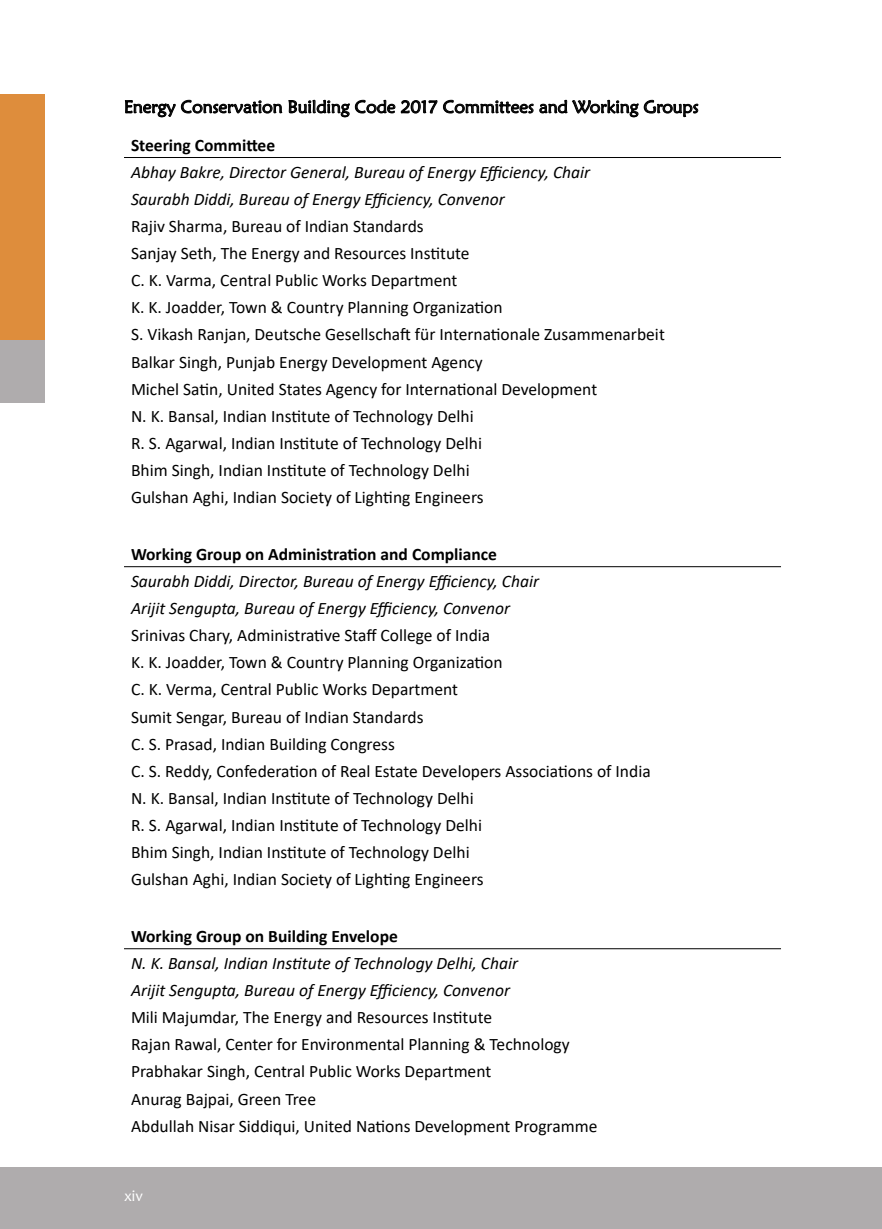
<style>
.page{position:relative;width:882px;height:1229px;background:#fff}
.page>*{position:absolute;margin:0;border:0;box-sizing:border-box;transform-origin:0 0}
.t1{font:17.5px/27.1px "Calibri";color:#000}
.t2{font:italic 17.5px/27.1px "Calibri";color:#000}
.t3{font:700 17.5px "Calibri";color:#000}
.t4{font:17.5px "Maiandra GD";color:#000}
.t5{font:15.75px "Candara";color:#fff}
</style>
<div class="page">
<div style="left:0;top:94px;width:45px;height:247px;background:#de8d3c"></div>
<div style="left:0;top:340px;width:45px;height:63px;background:#afacad"></div>
<div style="left:0;top:1166px;width:882px;height:62px;background:#afacad"></div>
<svg style="left:125px;top:99px;width:574px;height:19px"></svg>
<hr style="left:124px;top:157px;width:657px;height:1px;background:#000">
<hr style="left:124px;top:566px;width:657px;height:1px;background:#000">
<hr style="left:124px;top:948px;width:657px;height:1px;background:#000">
<p class="t4" style="left:124px;top:96px;width:576px">Energy Conservation Building Code 2017 Committees and Working Groups</p>
<p class="t3" style="left:131px;top:132px;width:146px">Steering Committee</p>
<p class="t2" style="left:131px;top:157px;width:461px">Abhay Bakre, Director General, Bureau of Energy Efficiency, Chair<br>Saurabh Diddi, Bureau of Energy Efficiency, Convenor</p>
<p class="t1" style="left:131px;top:212px;width:535px">Rajiv Sharma, Bureau of Indian Standards<br>Sanjay Seth, The Energy and Resources Institute<br>C. K. Varma, Central Public Works Department<br>K. K. Joadder, Town &amp; Country Planning Organization<br>S. Vikash Ranjan, Deutsche Gesellschaft für Internationale Zusammenarbeit Balkar Singh, Punjab Energy Development Agency<br>Michel Satin, United States Agency for International Development<br>N. K. Bansal, Indian Institute of Technology Delhi<br>R. S. Agarwal, Indian Institute of Technology Delhi<br>Bhim Singh, Indian Institute of Technology Delhi<br>Gulshan Aghi, Indian Society of Lighting Engineers</p>
<p class="t3" style="left:131px;top:541px;width:368px">Working Group on Administration and Compliance</p>
<p class="t2" style="left:131px;top:566px;width:410px">Saurabh Diddi, Director, Bureau of Energy Efficiency, Chair<br>Arijit Sengupta, Bureau of Energy Efficiency, Convenor</p>
<p class="t1" style="left:131px;top:621px;width:521px">Srinivas Chary, Administrative Staff College of India<br>K. K. Joadder, Town &amp; Country Planning Organization<br>C. K. Verma, Central Public Works Department<br>Sumit Sengar, Bureau of Indian Standards<br>C. S. Prasad, Indian Building Congress<br>C. S. Reddy, Confederation of Real Estate Developers Associations of India N. K. Bansal, Indian Institute of Technology Delhi<br>R. S. Agarwal, Indian Institute of Technology Delhi<br>Bhim Singh, Indian Institute of Technology Delhi<br>Gulshan Aghi, Indian Society of Lighting Engineers</p>
<p class="t3" style="left:131px;top:923px;width:268px">Working Group on Building Envelope</p>
<p class="t2" style="left:131px;top:948px;width:389px">N. K. Bansal, Indian Institute of Technology Delhi, Chair<br>Arijit Sengupta, Bureau of Energy Efficiency, Convenor</p>
<p class="t1" style="left:131px;top:1003px;width:468px">Mili Majumdar, The Energy and Resources Institute<br>Rajan Rawal, Center for Environmental Planning &amp; Technology Prabhakar Singh, Central Public Works Department<br>Anurag Bajpai, Green Tree<br>Abdullah Nisar Siddiqui, United Nations Development Programme</p>
<p class="t5" style="left:124px;top:1186px;width:20px">xiv</p>
</div>
